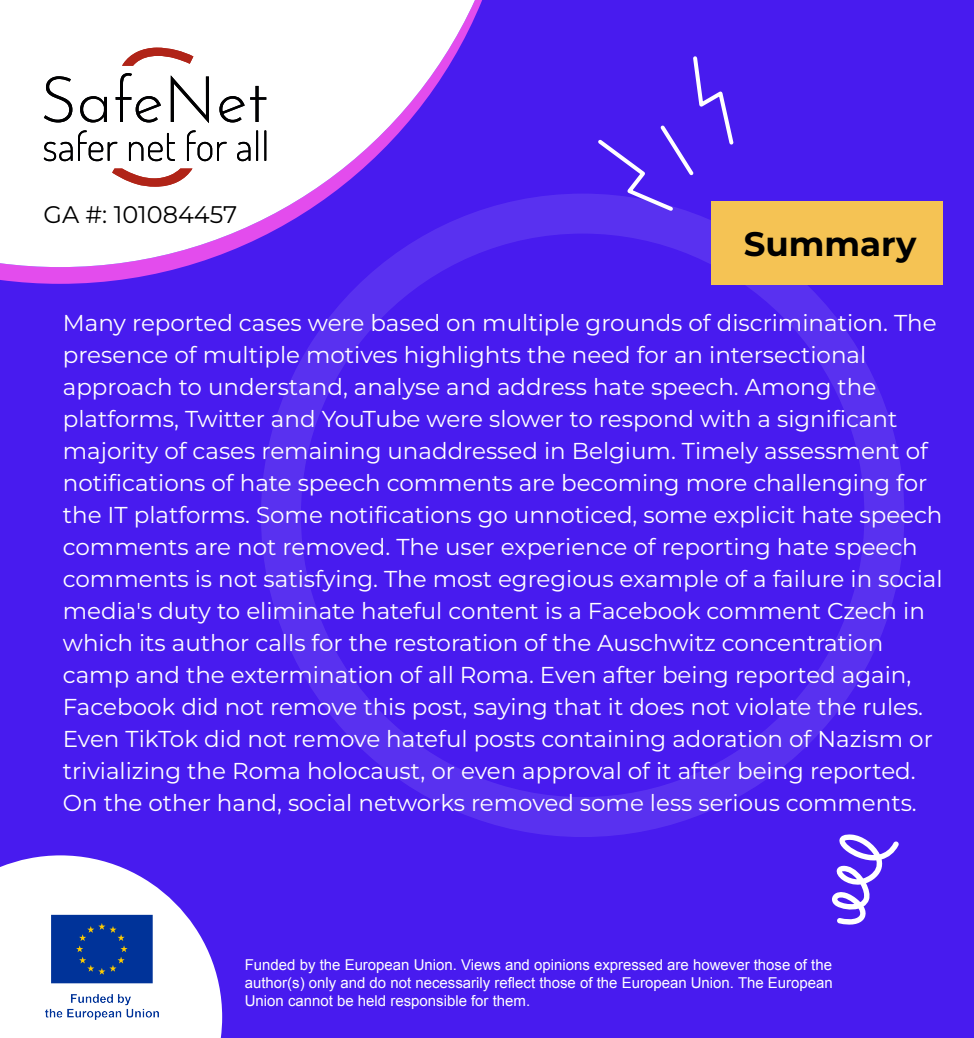
<style>
.page{position:relative;width:974px;height:1038px;background:#481bef}
.page>*{position:absolute;margin:0;border:0;box-sizing:border-box;transform-origin:0 0}
.t1{font:700 34px "Montserrat";color:#000}
.t2{font:24px "Montserrat";color:#000}
.t3{font:23px/32px "Montserrat";color:#fff}
.t4{font:15px/18px "Arial";color:#fff;text-align:justify}
</style>
<div class="page">
<svg style="left:0;top:0;width:482px;height:284px"></svg>
<svg style="left:0;top:0;width:475px;height:267px;fill:#fff"></svg>
<svg style="left:44px;top:48px;width:222px;height:139px;background:#e1dbdb"></svg>
<div style="left:261px;top:194px;width:643px;height:643px;border:40px solid #fff;border-radius:50%"></div>
<svg style="left:0;top:855px;width:222px;height:183px;fill:#fff"></svg>
<div style="left:711px;top:202px;width:232px;height:83px;background:#f5c354"></div>
<svg style="left:595px;top:56px;width:141px;height:158px"></svg>
<svg style="left:832px;top:834px;width:67px;height:91px"></svg>
<img style="left:39px;top:903px;width:126px;height:127px">
<p class="t2" style="left:44px;top:198px;width:195px">GA #: 101084457</p>
<h1 class="t1" style="left:744px;top:221px;width:174px">Summary</h1>
<p class="t3" style="left:63px;top:306px;width:881px">Many reported cases were based on multiple grounds of discrimination. The presence of multiple motives highlights the need for an intersectional approach to understand, analyse and address hate speech. Among the platforms, Twitter and YouTube were slower to respond with a significant majority of cases remaining unaddressed in Belgium. Timely assessment of notifications of hate speech comments are becoming more challenging for the IT platforms. Some notifications go unnoticed, some explicit hate speech comments are not removed. The user experience of reporting hate speech comments is not satisfying. The most egregious example of a failure in social media's duty to eliminate hateful content is a Facebook comment Czech in which its author calls for the restoration of the Auschwitz concentration camp and the extermination of all Roma. Even after being reported again, Facebook did not remove this post, saying that it does not violate the rules.<br>Even TikTok did not remove hateful posts containing adoration of Nazism or trivializing the Roma holocaust, or even approval of it after being reported.<br>On the other hand, social networks removed some less serious comments.</p>
<p class="t4" style="left:245px;top:956px;width:590px">Funded by the European Union. Views and opinions expressed are however those of the author(s) only and do not necessarily reflect those of the European Union. The European Union cannot be held responsible for them.</p>
</div>
